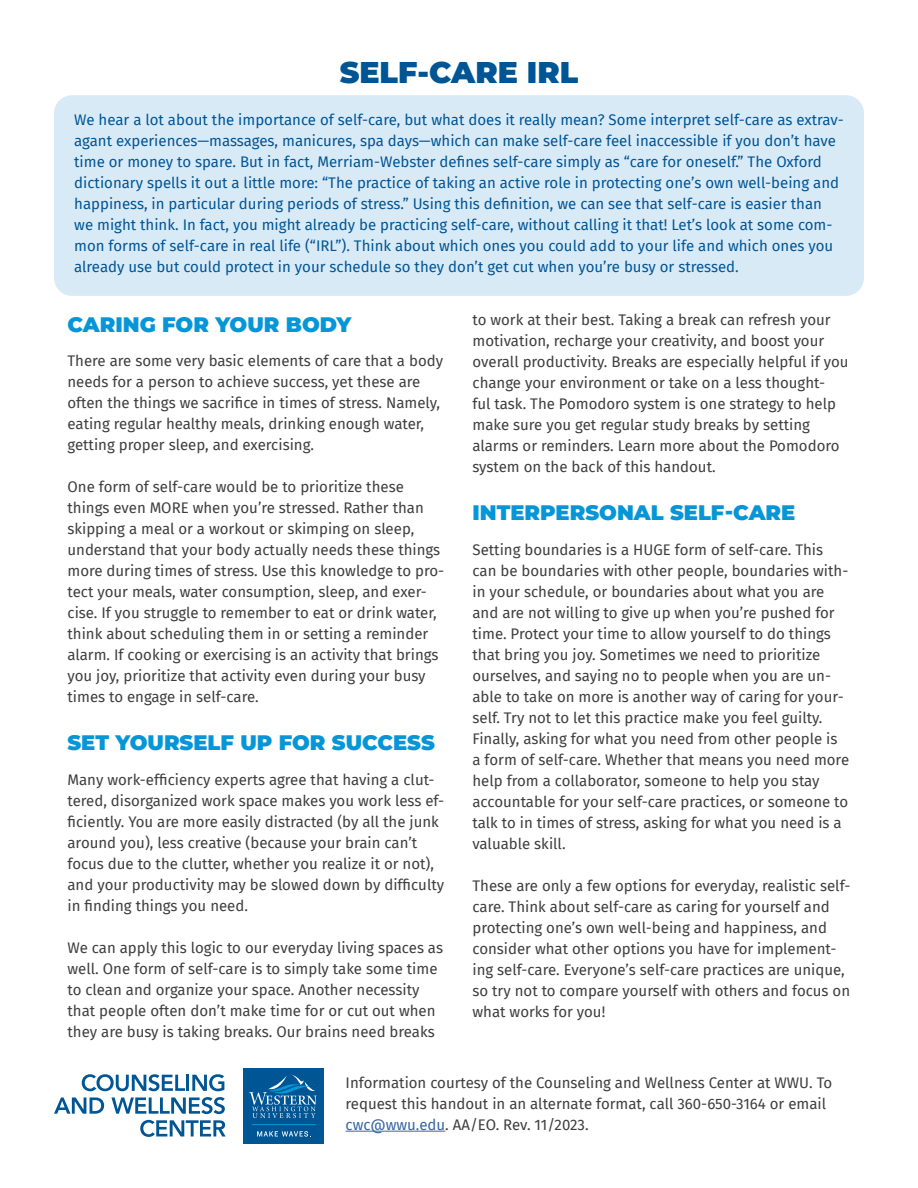
<style>
.page{position:relative;width:918px;height:1188px;background:#fff}
.page>*{position:absolute;margin:0;border:0;box-sizing:border-box;transform-origin:0 0}
.Heading{font:900 30px "Montserrat";color:#005595}
.Left_Subheads{font:900 21px "Montserrat";color:#0696d7}
.Paragraphs{font:15px/21px "Fira Sans";color:#3e3e3f}
.Paragraphs-2{font:15px/21px "Fira Sans";color:#005595}
.s1{color:#3667a4}
</style>
<div class="page">
<div style="left:54px;top:95px;width:810px;height:201px;background:#d9eaf7;border-radius:18px"></div>
<svg style="left:82px;top:1074px;width:103px;height:17px"></svg>
<hr style="left:186px;top:1075px;width:3px;height:16px;background:#005595">
<svg style="left:192px;top:1074px;width:32px;height:17px"></svg>
<svg style="left:54px;top:1097px;width:50px;height:17px"></svg>
<svg style="left:111px;top:1097px;width:114px;height:17px"></svg>
<svg style="left:140px;top:1120px;width:86px;height:17px"></svg>
<div style="left:244px;top:1068px;width:80px;height:75px;background:#005595"></div>
<svg style="left:249px;top:1075px;width:68px;height:43px"></svg>
<svg style="left:257px;top:1131px;width:54px;height:6px"></svg>
<hr style="left:252px;top:1124px;width:64px;height:1px;background:#0696d7">
<hr style="left:346px;top:1131px;width:99px;height:1px;background:#3667a4">
<p class="Heading" style="left:340px;top:52px;width:240px">SELF-CARE IRL</p>
<p class="Paragraphs-2" style="left:74px;top:109px;width:771px">We hear a lot about the importance of self-care, but what does it really mean? Some interpret self-care as extrav&shy;agant experiences—massages, manicures, spa days—which can make self-care feel inaccessible if you don’t have time or money to spare. But in fact, Merriam-Webster defines self-care simply as “care for oneself.” The Oxford dictionary spells it out a little more: “The practice of taking an active role in protecting one’s own well-being and happiness, in particular during periods of stress.” Using this definition, we can see that self-care is easier than we might think. In fact, you might already be practicing self-care, without calling it that! Let’s look at some com&shy;mon forms of self-care in real life (“IRL”). Think about which ones you could add to your life and which ones you already use but could protect in your schedule so they don’t get cut when you’re busy or stressed.</p>
<p class="Left_Subheads" style="left:68px;top:310px;width:286px">CARING FOR YOUR BODY</p>
<p class="Paragraphs" style="left:68px;top:350px;width:377px">There are some very basic elements of care that a body needs for a person to achieve success, yet these are often the things we sacrifice in times of stress. Namely, eating regular healthy meals, drinking enough water, getting proper sleep, and exercising.</p>
<p class="Paragraphs" style="left:68px;top:476px;width:378px">One form of self-care would be to prioritize these things even MORE when you’re stressed. Rather than skipping a meal or a workout or skimping on sleep, understand that your body actually needs these things more during times of stress. Use this knowledge to pro&shy;tect your meals, water consumption, sleep, and exer&shy;cise. If you struggle to remember to eat or drink water, think about scheduling them in or setting a reminder alarm. If cooking or exercising is an activity that brings you joy, prioritize that activity even during your busy times to engage in self-care.</p>
<p class="Left_Subheads" style="left:68px;top:729px;width:369px">SET YOURSELF UP FOR SUCCESS</p>
<p class="Paragraphs" style="left:68px;top:768px;width:378px">Many work-efficiency experts agree that having a clut&shy;tered, disorganized work space makes you work less ef&shy;ficiently. You are more easily distracted (by all the junk around you), less creative (because your brain can’t focus due to the clutter, whether you realize it or not), and your productivity may be slowed down by difficulty in finding things you need.</p>
<p class="Paragraphs" style="left:68px;top:936px;width:377px">We can apply this logic to our everyday living spaces as well. One form of self-care is to simply take some time to clean and organize your space. Another necessity that people often don’t make time for or cut out when they are busy is taking breaks. Our brains need breaks</p>
<p class="Paragraphs" style="left:472px;top:309px;width:378px">to work at their best. Taking a break can refresh your motivation, recharge your creativity, and boost your overall productivity. Breaks are especially helpful if you change your environment or take on a less thought-<br>ful task. The Pomodoro system is one strategy to help make sure you get regular study breaks by setting alarms or reminders. Learn more about the Pomodoro system on the back of this handout.</p>
<p class="Left_Subheads" style="left:472px;top:499px;width:324px">INTERPERSONAL SELF-CARE</p>
<p class="Paragraphs" style="left:472px;top:539px;width:378px">Setting boundaries is a HUGE form of self-care. This can be boundaries with other people, boundaries with&shy;in your schedule, or boundaries about what you are and are not willing to give up when you’re pushed for time. Protect your time to allow yourself to do things that bring you joy. Sometimes we need to prioritize ourselves, and saying no to people when you are un&shy;able to take on more is another way of caring for your&shy;self. Try not to let this practice make you feel guilty.<br>Finally, asking for what you need from other people is a form of self-care. Whether that means you need more help from a collaborator, someone to help you stay accountable for your self-care practices, or someone to talk to in times of stress, asking for what you need is a valuable skill.</p>
<p class="Paragraphs" style="left:472px;top:875px;width:379px">These are only a few options for everyday, realistic self&shy;care. Think about self-care as caring for yourself and protecting one’s own well-being and happiness, and consider what other options you have for implement&shy;ing self-care. Everyone’s self-care practices are unique, so try not to compare yourself with others and focus on what works for you!</p>
<p class="Paragraphs" style="left:346px;top:1072px;width:488px">Information courtesy of the Counseling and Wellness Center at WWU. To request this handout in an alternate format, call 360-650-3164 or email <span class="s1">cwc@wwu.edu</span>. AA/EO. Rev. 11/2023.</p>
</div>
